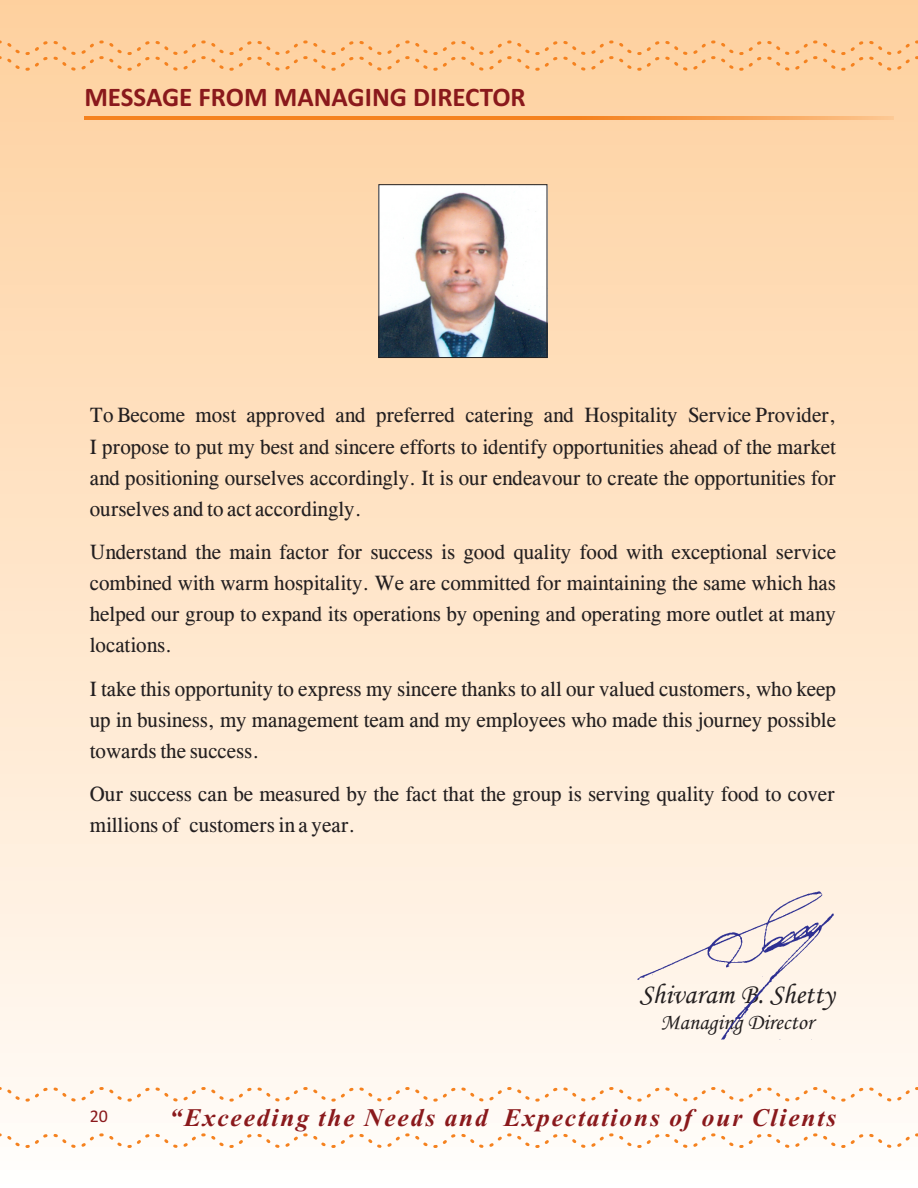
<style>
.page{position:relative;width:918px;height:1188px;background:#fff}
.page>*{position:absolute;margin:0;border:0;box-sizing:border-box;transform-origin:0 0}
.t1{font:28.35px "Monotype Corsiva";color:#231f20}
.t2{font:700 27px "Calibri";color:#8a191c}
.t3{font:italic 700 25.35px "Times New Roman";letter-spacing:.075em;color:#8a191c}
.t4{font:22.5px "Monotype Corsiva";color:#231f20}
.t5{font:21px/31px "CG Times";color:#231f20;text-align:justify}
.t6{font:18px "Calibri";color:#8a191c}
</style>
<div class="page">
<div style="left:0;top:0;width:918px;height:1188px;background:linear-gradient(to bottom,#fed09d,#fffcf9)"></div>
<svg style="left:0;top:39px;width:918px;height:33px;background:#fdcc99"></svg>
<svg style="left:0;top:1086px;width:918px;height:17px"></svg>
<svg style="left:0;top:1132px;width:918px;height:18px"></svg>
<svg style="left:84px;top:116px;width:809px;height:4px;background:#f68e33"></svg>
<div style="left:629px;top:878px;width:207px;height:168px;background:#fff3e7"></div>
<img style="left:380px;top:186px;width:165px;height:170px">
<div style="left:378px;top:184px;width:169px;height:174px;border:1px solid #231f20"></div>
<p class="t2" style="left:84px;top:86px;width:443px">MESSAGE FROM MANAGING DIRECTOR</p>
<p class="t5" style="left:90px;top:402px;width:748px">To Become most approved and preferred catering and Hospitality Service Provider, I propose to put my best and sincere efforts to identify opportunities ahead of the market and positioning ourselves accordingly. It is our endeavour to create the opportunities for ourselves and to act accordingly.</p>
<p class="t5" style="left:90px;top:539px;width:748px">Understand the main factor for success is good quality food with exceptional service combined with warm hospitality. We are committed for maintaining the same which has helped our group to expand its operations by opening and operating more outlet at many locations.</p>
<p class="t5" style="left:90px;top:675px;width:748px">I take this opportunity to express my sincere thanks to all our valued customers, who keep up in business, my management team and my employees who made this journey possible towards the success.</p>
<p class="t5" style="left:90px;top:781px;width:747px">Our success can be measured by the fact that the group is serving quality food to cover millions of customers in a year.</p>
<h1 class="t1" style="left:640px;top:983px;width:196px">Shivaram B. Shetty</h1>
<p class="t4" style="left:661px;top:1014px;width:154px">Managing Director</p>
<p class="t6" style="left:90px;top:1108px;width:20px">20</p>
<p class="t3" style="left:170px;top:1109px;width:668px">“Exceeding the Needs and Expectations of our Clients</p>
</div>
